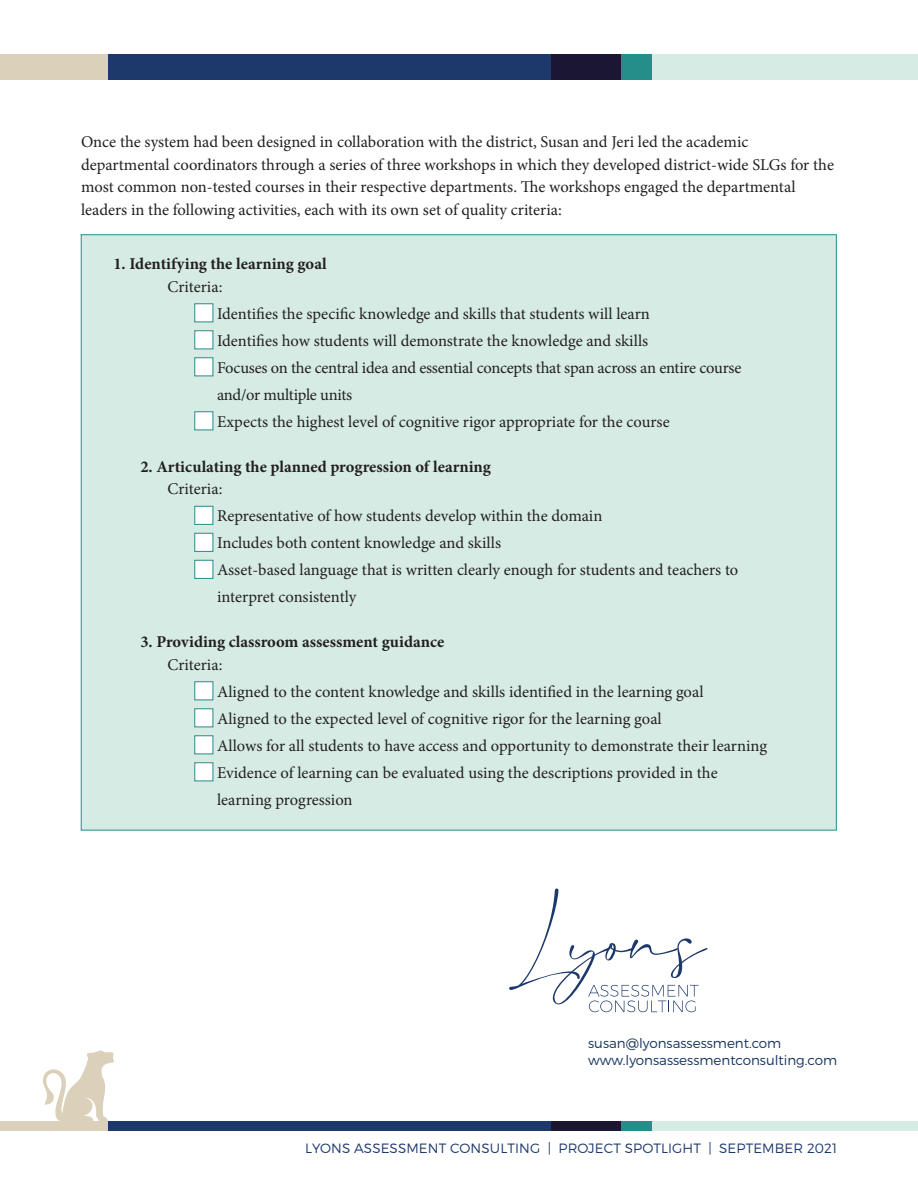
<style>
.page{position:relative;width:918px;height:1188px;background:#fff}
.page>*{position:absolute;margin:0;border:0;box-sizing:border-box;transform-origin:0 0}
.t1{font:16.5px/27px "Minion Pro";color:#231f20}
.t2{font:700 16.5px "Minion Pro";color:#231f20}
.t3{font:300 13.5px/16.2px "Montserrat";color:#18345e}
.t4{font:300 13.5px "Montserrat";letter-spacing:.01em;color:#1d386b}
</style>
<div class="page">
<div style="left:81px;top:234px;width:756px;height:597px;background:#d6ebe4;border:1px solid #258d8a"></div>
<div style="left:194px;top:303px;width:19px;height:19px;background:#fff;border:1px solid #258d8a"></div>
<div style="left:194px;top:330px;width:19px;height:19px;background:#fff;border:1px solid #258d8a"></div>
<div style="left:194px;top:357px;width:19px;height:19px;background:#fff;border:1px solid #258d8a"></div>
<div style="left:194px;top:411px;width:19px;height:19px;background:#fff;border:1px solid #258d8a"></div>
<div style="left:194px;top:506px;width:19px;height:19px;background:#fff;border:1px solid #258d8a"></div>
<div style="left:194px;top:533px;width:19px;height:19px;background:#fff;border:1px solid #258d8a"></div>
<div style="left:194px;top:560px;width:19px;height:19px;background:#fff;border:1px solid #258d8a"></div>
<div style="left:194px;top:681px;width:19px;height:19px;background:#fff;border:1px solid #258d8a"></div>
<div style="left:194px;top:708px;width:19px;height:19px;background:#fff;border:1px solid #258d8a"></div>
<div style="left:194px;top:735px;width:19px;height:19px;background:#fff;border:1px solid #258d8a"></div>
<div style="left:194px;top:762px;width:19px;height:19px;background:#fff;border:1px solid #258d8a"></div>
<div style="left:0;top:54px;width:108px;height:26px;background:#dbd1ba"></div>
<div style="left:108px;top:54px;width:444px;height:26px;background:#1d386b"></div>
<div style="left:552px;top:54px;width:69px;height:26px;background:#1b1632"></div>
<div style="left:651px;top:54px;width:267px;height:26px;background:#d6ebe4"></div>
<div style="left:621px;top:54px;width:30px;height:26px;background:#258d8a"></div>
<div style="left:0;top:1121px;width:108px;height:10px;background:#dbd1ba"></div>
<div style="left:108px;top:1121px;width:444px;height:10px;background:#1d386b"></div>
<div style="left:552px;top:1121px;width:69px;height:10px;background:#1b1632"></div>
<div style="left:651px;top:1121px;width:267px;height:10px;background:#d6ebe4"></div>
<div style="left:621px;top:1121px;width:30px;height:10px;background:#258d8a"></div>
<svg style="left:43px;top:1050px;width:71px;height:71px"></svg>
<svg style="left:509px;top:888px;width:198px;height:124px"></svg>
<p class="t1" style="left:81px;top:131px;width:755px;line-height:22.5px">Once the system had been designed in collaboration with the district, Susan and Jeri led the academic departmental coordinators through a series of three workshops in which they developed district-wide SLGs for the most common non-tested courses in their respective departments. The workshops engaged the departmental leaders in the following activities, each with its own set of quality criteria:</p>
<p class="t2" style="left:113px;top:252px;width:215px">1. Identifying the learning goal</p>
<p class="t1" style="left:217px;top:273px;width:526px;text-indent:-50px">Criteria:<br>Identifies the specific knowledge and skills that students will learn<br>Identifies how students will demonstrate the knowledge and skills<br>Focuses on the central idea and essential concepts that span across an entire course and/or multiple units<br>Expects the highest level of cognitive rigor appropriate for the course</p>
<p class="t2" style="left:140px;top:455px;width:352px">2. Articulating the planned progression of learning</p>
<p class="t1" style="left:217px;top:475px;width:523px;text-indent:-50px">Criteria:<br>Representative of how students develop within the domain<br>Includes both content knowledge and skills<br>Asset-based language that is written clearly enough for students and teachers to interpret consistently</p>
<p class="t2" style="left:140px;top:630px;width:305px">3. Providing classroom assessment guidance</p>
<p class="t1" style="left:217px;top:651px;width:552px;text-indent:-50px">Criteria:<br>Aligned to the content knowledge and skills identified in the learning goal<br>Aligned to the expected level of cognitive rigor for the learning goal<br>Allows for all students to have access and opportunity to demonstrate their learning Evidence of learning can be evaluated using the descriptions provided in the learning progression</p>
<p class="t3" style="left:588px;top:1035px;width:251px">susan@lyonsassessment.com www.lyonsassessmentconsulting.com</p>
<p class="t4" style="left:305px;top:1140px;width:533px">LYONS ASSESSMENT CONSULTING | PROJECT SPOTLIGHT | SEPTEMBER 2021</p>
</div>
